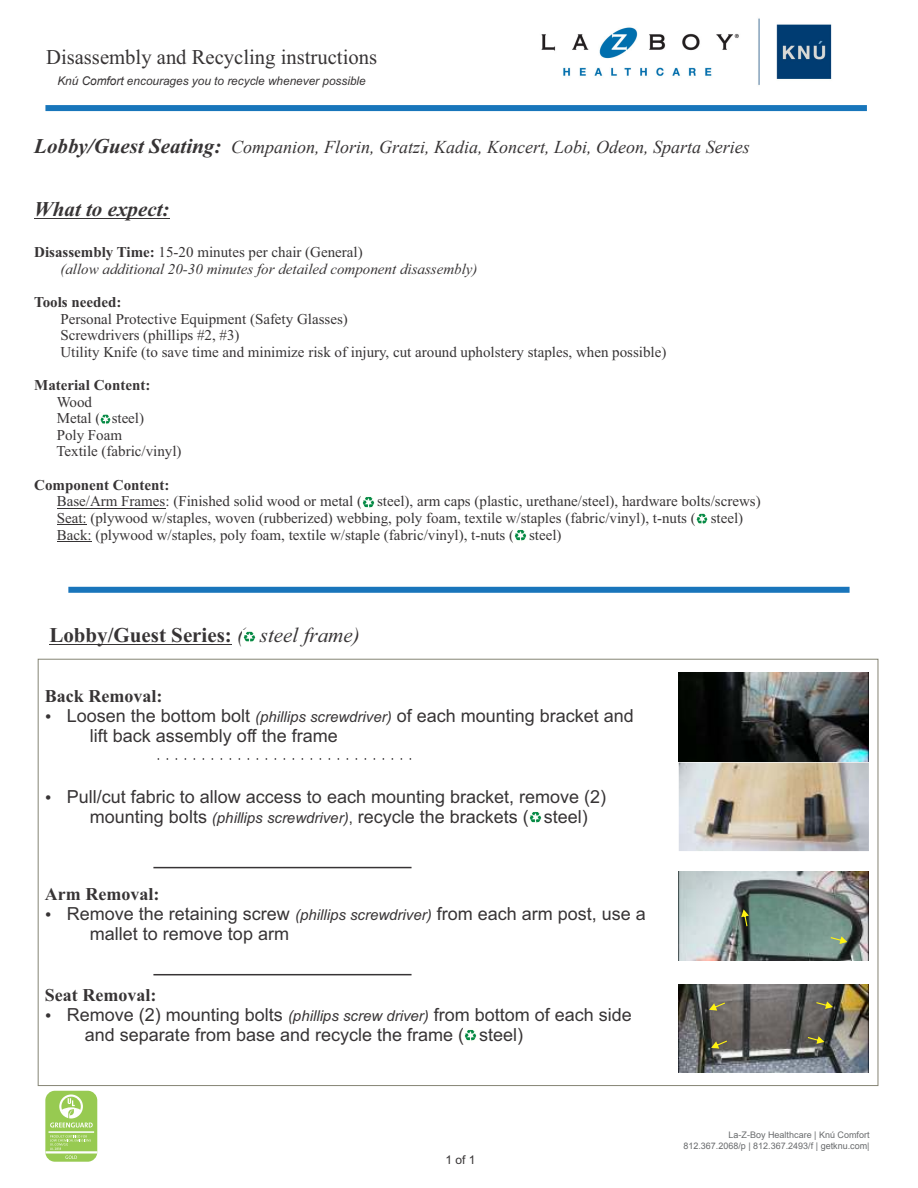
<style>
.page{position:relative;width:918px;height:1188px;background:#fff}
.page>*{position:absolute;margin:0;border:0;box-sizing:border-box;transform-origin:0 0}
.t1{font:21px "Times New Roman";color:#373435}
.t2{font:700 21px "Times New Roman";color:#373435}
.t3{font:italic 700 21px "Times New Roman";color:#373435}
.t4{font:18px/20.1px "Arial";color:#373435}
.t5{font:italic 18px "Times New Roman";color:#373435}
.t6{font:700 18px "Times New Roman";color:#373435}
.t7{font:15px/16.6px "Times New Roman";color:#373435}
.t8{font:italic 15px/16.6px "Times New Roman";color:#373435}
.t9{font:700 15px "Times New Roman";color:#373435}
.t10{font:italic 12px "Arial";color:#373435}
.t11{font:12px "Arial";color:#373435}
.t12{font:9px/10.8px "Arial";color:#696b6d;text-align:right}
.s1{font-weight:700;font-size:21px}
.s2{font-weight:700;font-style:normal}
.s3{font-style:normal}
.s4{font-weight:400;font-style:italic}
.s5{font-style:italic;font-size:15px}
.s6{font-size:15px}
</style>
<div class="page">
<hr style="left:34px;top:218px;width:135px;height:1px;background:#373435">
<hr style="left:57px;top:508px;width:108px;height:1px;background:#373435">
<hr style="left:57px;top:524px;width:30px;height:1px;background:#373435">
<hr style="left:57px;top:541px;width:35px;height:1px;background:#373435">
<svg style="left:100px;top:414px;width:11px;height:10px"></svg>
<svg style="left:362px;top:497px;width:13px;height:11px"></svg>
<img style="left:696px;top:513px;width:12px;height:11px">
<hr style="left:49px;top:644px;width:183px;height:1px;background:#373435">
<div style="left:68px;top:587px;width:782px;height:6px;background:#1975bb"></div>
<svg style="left:157px;top:758px;width:254px;height:2px"></svg>
<hr style="left:153px;top:867px;width:259px;height:1px;background:#373435">
<hr style="left:153px;top:974px;width:259px;height:1px;background:#373435">
<img style="left:529px;top:812px;width:13px;height:11px">
<img style="left:514px;top:530px;width:13px;height:11px">
<img style="left:679px;top:673px;width:190px;height:88px">
<img style="left:679px;top:984px;width:190px;height:89px">
<img style="left:679px;top:872px;width:190px;height:88px">
<img style="left:679px;top:763px;width:190px;height:88px">
<svg style="left:741px;top:909px;width:8px;height:17px"></svg>
<svg style="left:831px;top:936px;width:16px;height:8px"></svg>
<svg style="left:816px;top:1001px;width:17px;height:8px"></svg>
<svg style="left:808px;top:1036px;width:16px;height:8px"></svg>
<svg style="left:709px;top:1003px;width:16px;height:8px"></svg>
<svg style="left:711px;top:1041px;width:16px;height:8px"></svg>
<img style="left:464px;top:1030px;width:13px;height:11px">
<img style="left:243px;top:631px;width:13px;height:11px">
<div style="left:45px;top:105px;width:822px;height:6px;background:#1876bb"></div>
<div style="left:45px;top:1091px;width:52px;height:71px;background:#97ca51;border-radius:10px"></div>
<hr style="left:45px;top:1151px;width:52px;height:3px;background:#fefefe">
<svg style="left:65px;top:1156px;width:12px;height:3px"></svg>
<svg style="left:50px;top:1135px;width:41px;height:15px"></svg>
<hr style="left:49px;top:1131px;width:45px;height:2px;background:#fefefe">
<svg style="left:50px;top:1094px;width:43px;height:34px"></svg>
<img style="left:541px;top:18px;width:291px;height:67px">
<h1 class="t1" style="left:46px;top:49px;width:333px">Disassembly and Recycling instructions</h1>
<p class="t10" style="left:57px;top:77px;width:310px">Knú Comfort encourages you to recycle whenever possible</p>
<p class="t5" style="left:34px;top:134px;width:717px"><span class="s1">Lobby/Guest Seating:</span> Companion, Florin, Gratzi, Kadia, Koncert, Lobi, Odeon, Sparta Series</p>
<h1 class="t3" style="left:34px;top:202px;width:137px">What to expect:</h1>
<p class="t8" style="left:60px;top:245px;width:419px;text-indent:-26px"><span class="s2">Disassembly Time:</span> <span class="s3">15-20 minutes per chair (General)<br></span>(allow additional 20-30 minutes for detailed component disassembly)</p>
<p class="t9" style="left:34px;top:297px;width:89px">Tools needed:</p>
<p class="t7" style="left:60px;top:312px;width:607px">Personal Protective Equipment (Safety Glasses)<br>Screwdrivers (phillips #2, #3)<br>Utility Knife (to save time and minimize risk of injury, cut around upholstery staples, when possible)</p>
<p class="t9" style="left:34px;top:380px;width:118px">Material Content:</p>
<p class="t7" style="left:56px;top:395px;width:127px">Wood<br>Metal ( steel)<br>Poly Foam<br>Textile (fabric/vinyl)</p>
<p class="t9" style="left:34px;top:480px;width:137px">Component Content:</p>
<p class="t7" style="left:57px;top:494px;width:706px">Base/Arm Frames: (Finished solid wood or metal ( steel), arm caps (plastic, urethane/steel), hardware bolts/screws)<br>Seat: (plywood w/staples, woven (rubberized) webbing, poly foam, textile w/staples (fabric/vinyl), t-nuts ( steel)<br>Back: (plywood w/staples, poly foam, textile w/staple (fabric/vinyl), t-nuts ( steel)</p>
<h1 class="t2" style="left:49px;top:628px;width:312px">Lobby/Guest Series: <span class="s4">( steel frame)</span></h1>
<p class="t6" style="left:45px;top:690px;width:119px">Back Removal:</p>
<p class="t4" style="left:90px;top:708px;width:545px;text-indent:-23px">Loosen the bottom bolt <span class="s5">(phillips screwdriver)</span> of each mounting bracket and lift back assembly off the frame</p>
<p class="t4" style="left:67px;top:788px;width:541px;text-align:center">Pull/cut fabric to allow access to each mounting bracket, remove (2) mounting bolts <span class="s5">(phillips screwdriver)</span><span class="s6">,</span> recycle the brackets ( steel)</p>
<p class="t6" style="left:45px;top:888px;width:116px">Arm Removal:</p>
<p class="t4" style="left:90px;top:906px;width:557px;text-indent:-23px">Remove the retaining screw <span class="s5">(phillips screwdriver)</span> from each arm post, use a mallet to remove top arm</p>
<p class="t6" style="left:45px;top:988px;width:113px">Seat Removal:</p>
<p class="t4" style="left:85px;top:1006px;width:549px;text-indent:-18px">Remove (2) mounting bolts <span class="s5">(phillips screw driver)</span> from bottom of each side and separate from base and recycle the frame ( steel)</p>
<p class="t11" style="left:446px;top:1155px;width:32px">1 of 1</p>
<p class="t12" style="left:683px;top:1129px;width:188px">La-Z-Boy Healthcare | Knú Comfort<br>812.367.2068/p | 812.367.2493/f | getknu.com|</p>
</div>
